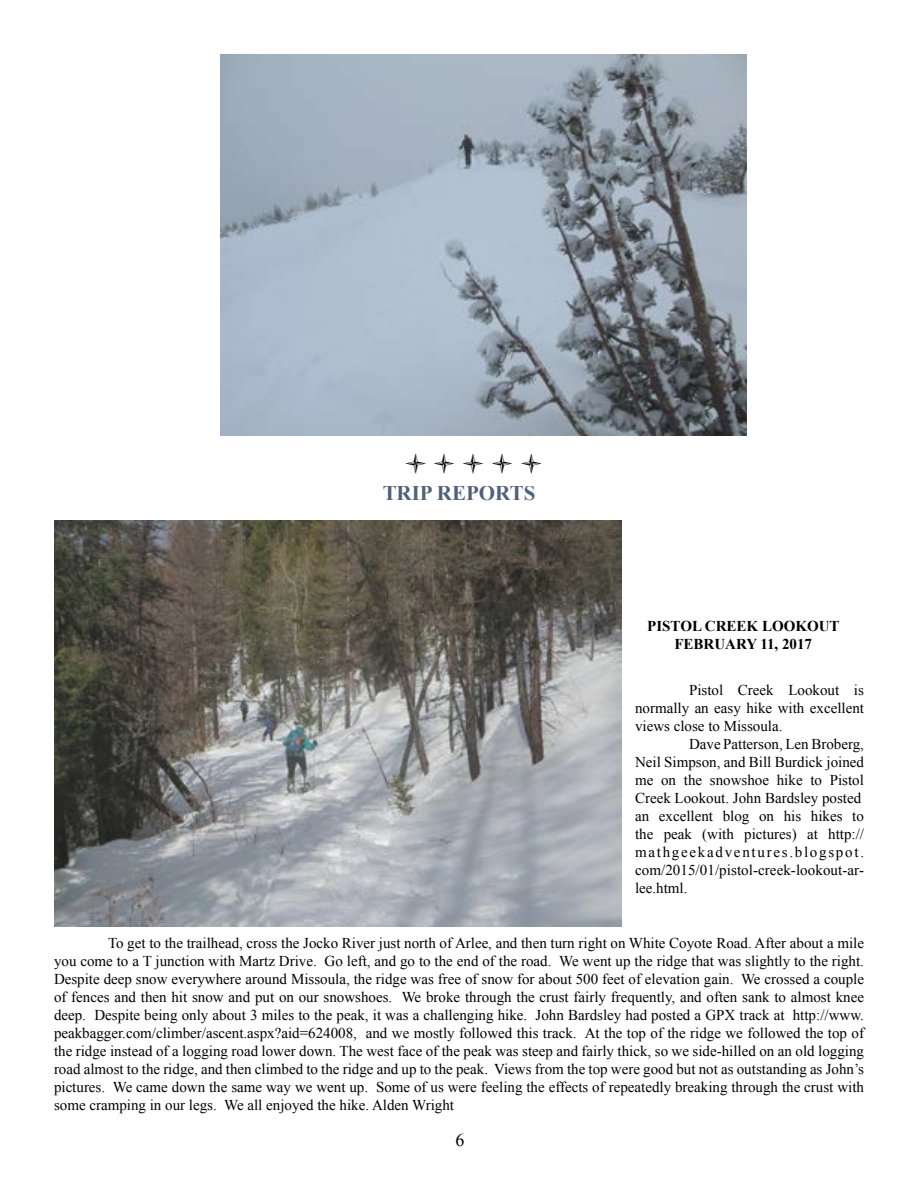
<style>
.page{position:relative;width:918px;height:1188px;background:#fff}
.page>*{position:absolute;margin:0;border:0;box-sizing:border-box;transform-origin:0 0}
.t1{font:24px "Webdings";color:#000}
.t2{font:700 21px "Times New Roman";color:#3d4f6b}
.t3{font:18px "Times New Roman";color:#000}
.t4{font:15px/18px "Times New Roman";color:#000;text-align:justify}
.t5{font:700 15px/18px "Times New Roman";color:#000;text-align:center}
</style>
<div class="page">
<img style="left:220px;top:54px;width:527px;height:381px">
<img style="left:54px;top:521px;width:567px;height:406px">
<h1 class="t1" style="left:404px;top:451px;width:141px">●●●●●</h1>
<h2 class="t2" style="left:383px;top:479px;width:154px">TRIP REPORTS</h2>
<p class="t5" style="left:647px;top:617px;width:194px">PISTOL CREEK LOOKOUT<br>FEBRUARY 11, 2017</p>
<p class="t4" style="left:635px;top:681px;width:230px;text-indent:54px">Pistol Creek Lookout is normally an easy hike with excellent views close to Missoula.</p>
<p class="t4" style="left:635px;top:735px;width:231px;text-align:left;text-indent:54px">Dave Patterson, Len Broberg,<br>Neil Simpson, and Bill Burdick joined me on the snowshoe hike to Pistol<br>Creek Lookout. John Bardsley posted an excellent blog on his hikes to the peak (with pictures) at http:// mathgeekadventures.blogspot. com/2015/01/pistol-creek-lookout-ar&shy;lee.html.</p>
<p class="t4" style="left:54px;top:934px;width:812px;text-indent:54px">To get to the trailhead, cross the Jocko River just north of Arlee, and then turn right on White Coyote Road. After about a mile you come to a T junction with Martz Drive. Go left, and go to the end of the road. We went up the ridge that was slightly to the right.<br>Despite deep snow everywhere around Missoula, the ridge was free of snow for about 500 feet of elevation gain. We crossed a couple of fences and then hit snow and put on our snowshoes. We broke through the crust fairly frequently, and often sank to almost knee deep. Despite being only about 3 miles to the peak, it was a challenging hike. John Bardsley had posted a GPX track at http://www. peakbagger.com/climber/ascent.aspx?aid=624008, and we mostly followed this track. At the top of the ridge we followed the top of the ridge instead of a logging road lower down. The west face of the peak was steep and fairly thick, so we side-hilled on an old logging road almost to the ridge, and then climbed to the ridge and up to the peak. Views from the top were good but not as outstanding as John’s pictures. We came down the same way we went up. Some of us were feeling the effects of repeatedly breaking through the crust with some cramping in our legs. We all enjoyed the hike. Alden Wright</p>
<p class="t3" style="left:456px;top:1128px;width:10px">6</p>
</div>
